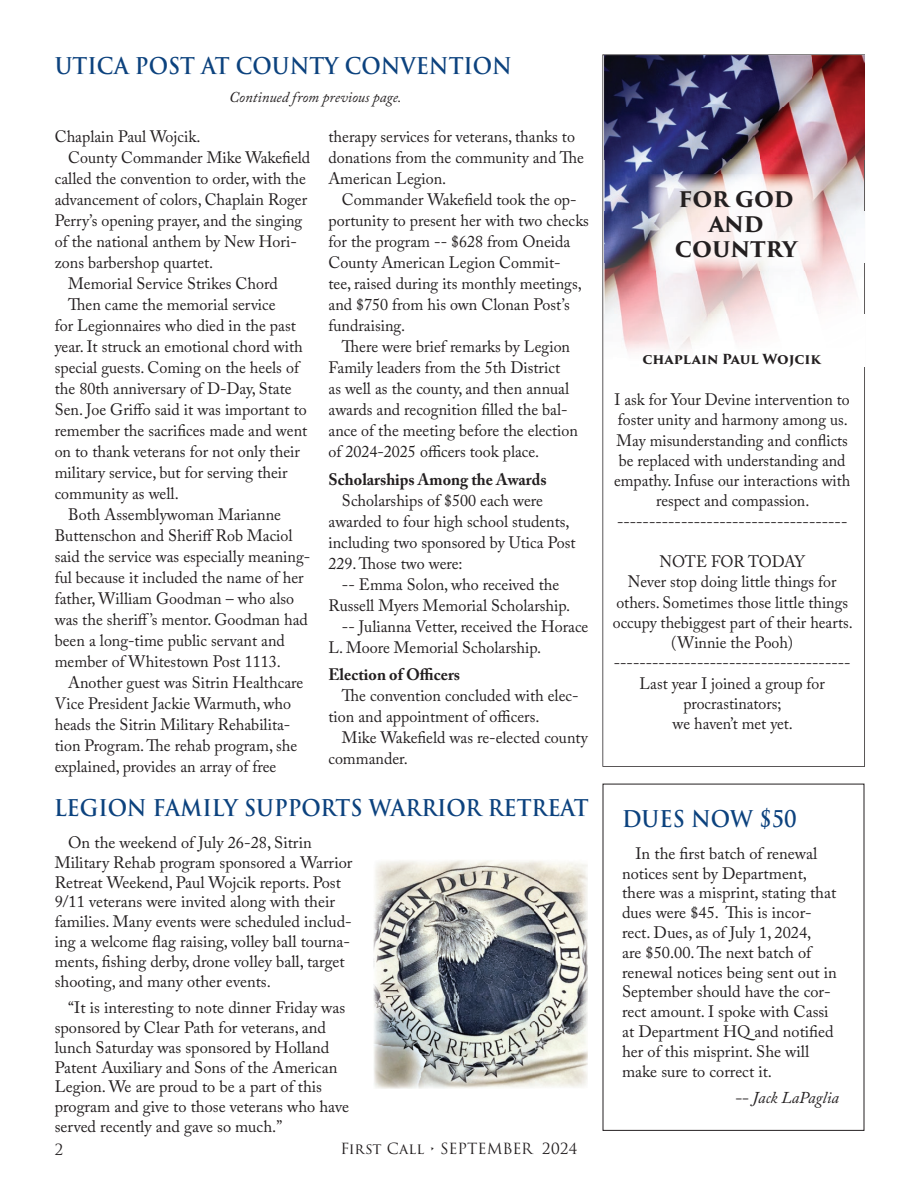
<style>
.page{position:relative;width:918px;height:1188px;background:#fff}
.page>*{position:absolute;margin:0;border:0;box-sizing:border-box;transform-origin:0 0}
.t1{font:700 22.5px "Trajan Pro";color:#0c427e;scale:.93 1}
.t2{font:700 21px/25.2px "Trajan Pro 3";color:#231f20;text-align:center}
.t3{font:16.5px/19.8px "Adobe Caslon Pro";color:#231f20}
.t4{font:16.5px/20.2px "Adobe Caslon Pro";color:#231f20;text-align:center;scale:.96 1}
.t5{font:700 16.5px "Adobe Caslon Pro";color:#231f20}
.t6{font:italic 16.5px "Adobe Caslon Pro";color:#231f20}
.t7{font:italic 15px "Adobe Caslon Pro";color:#231f20}
.t8{font:15px "Trajan Pro 3";color:#231f20}
.t9{font:700 13.5px "Trajan Pro 3";letter-spacing:-.01em;color:#231f20}
</style>
<div class="page">
<svg style="left:602px;top:54px;width:263px;height:713px"></svg>
<img style="left:604px;top:56px;width:260px;height:103px">
<img style="left:604px;top:159px;width:52px;height:52px">
<img style="left:656px;top:159px;width:156px;height:15px">
<img style="left:812px;top:159px;width:52px;height:52px">
<img style="left:604px;top:211px;width:44px;height:52px">
<img style="left:823px;top:211px;width:41px;height:52px">
<img style="left:604px;top:263px;width:52px;height:103px">
<img style="left:656px;top:271px;width:156px;height:44px">
<img style="left:812px;top:263px;width:52px;height:52px">
<img style="left:656px;top:315px;width:208px;height:51px">
<img style="left:648px;top:174px;width:175px;height:97px">
<img style="left:373px;top:860px;width:215px;height:228px">
<h1 class="t1" style="left:55px;top:52px;width:493px">UTICA POST AT COUNTY CONVENTION</h1>
<p class="t7" style="left:229px;top:88px;width:174px">Continued from previous page.</p>
<p class="t3" style="left:55px;top:126px;width:147px">Chaplain Paul Wojcik.</p>
<p class="t3" style="left:68px;top:147px;width:244px">County Commander Mike Wakefield</p>
<p class="t3" style="left:55px;top:168px;width:253px">called the convention to order, with the</p>
<p class="t3" style="left:55px;top:189px;width:254px">advancement of colors, Chaplain Roger</p>
<p class="t3" style="left:55px;top:210px;width:249px">Perry’s opening prayer, and the singing</p>
<p class="t3" style="left:55px;top:231px;width:244px">of the national anthem by New Hori-</p>
<p class="t3" style="left:55px;top:252px;width:160px">zons barbershop quartet.</p>
<p class="t3" style="left:68px;top:273px;width:211px">Memorial Service Strikes Chord</p>
<p class="t3" style="left:68px;top:294px;width:209px">Then came the memorial service</p>
<p class="t3" style="left:55px;top:315px;width:243px">for Legionnaires who died in the past</p>
<p class="t3" style="left:55px;top:336px;width:250px">year. It struck an emotional chord with</p>
<p class="t3" style="left:55px;top:357px;width:246px">special guests. Coming on the heels of</p>
<p class="t3" style="left:55px;top:378px;width:239px">the 80th anniversary of D-Day, State</p>
<p class="t3" style="left:55px;top:399px;width:253px">Sen. Joe Griffo said it was important to</p>
<p class="t3" style="left:55px;top:420px;width:254px">remember the sacrifices made and went</p>
<p class="t3" style="left:55px;top:441px;width:247px">on to thank veterans for not only their</p>
<p class="t3" style="left:55px;top:462px;width:234px">military service, but for serving their</p>
<p class="t3" style="left:55px;top:483px;width:126px">community as well.</p>
<p class="t3" style="left:68px;top:504px;width:214px">Both Assemblywoman Marianne</p>
<p class="t3" style="left:55px;top:525px;width:239px">Buttenschon and Sheriff Rob Maciol</p>
<p class="t3" style="left:55px;top:546px;width:257px">said the service was especially meaning-</p>
<p class="t3" style="left:55px;top:567px;width:250px">ful because it included the name of her</p>
<p class="t3" style="left:55px;top:588px;width:241px">father, William Goodman – who also</p>
<p class="t3" style="left:55px;top:609px;width:255px">was the sheriff’s mentor. Goodman had</p>
<p class="t3" style="left:55px;top:630px;width:232px">been a long-time public servant and</p>
<p class="t3" style="left:55px;top:651px;width:228px">member of Whitestown Post 1113.</p>
<p class="t3" style="left:68px;top:672px;width:237px">Another guest was Sitrin Healthcare</p>
<p class="t3" style="left:55px;top:693px;width:238px">Vice President Jackie Warmuth, who</p>
<p class="t3" style="left:55px;top:714px;width:237px">heads the Sitrin Military Rehabilita-</p>
<p class="t3" style="left:55px;top:735px;width:244px">tion Program. The rehab program, she</p>
<p class="t3" style="left:55px;top:756px;width:223px">explained, provides an array of free</p>
<p class="t3" style="left:328px;top:126px;width:257px;line-height:21px">therapy services for veterans, thanks to donations from the community and The<br>American Legion.</p>
<p class="t3" style="left:328px;top:189px;width:262px;line-height:21px;text-indent:13px">Commander Wakefield took the op&shy;portunity to present her with two checks for the program -- $628 from Oneida<br>County American Legion Commit-<br>tee, raised during its monthly meetings, and $750 from his own Clonan Post’s fundraising.</p>
<p class="t3" style="left:328px;top:336px;width:251px;line-height:21px;text-indent:13px">There were brief remarks by Legion Family leaders from the 5th District<br>as well as the county, and then annual awards and recognition filled the bal&shy;ance of the meeting before the election of 2024-2025 officers took place.</p>
<p class="t5" style="left:328px;top:469px;width:220px">Scholarships Among the Awards</p>
<p class="t3" style="left:328px;top:489px;width:249px;line-height:21px;text-indent:13px">Scholarships of $500 each were awarded to four high school students, including two sponsored by Utica Post<br>229. Those two were:</p>
<p class="t3" style="left:342px;top:574px;width:219px">-- Emma Solon, who received the</p>
<p class="t3" style="left:328px;top:595px;width:243px">Russell Myers Memorial Scholarship.</p>
<p class="t3" style="left:342px;top:616px;width:248px">-- Julianna Vetter, received the Horace</p>
<p class="t3" style="left:328px;top:637px;width:214px">L. Moore Memorial Scholarship.</p>
<p class="t5" style="left:328px;top:665px;width:133px">Election of Officers</p>
<p class="t3" style="left:328px;top:685px;width:252px;line-height:21px;text-indent:13px">The convention concluded with elec&shy;tion and appointment of officers.</p>
<p class="t3" style="left:328px;top:727px;width:261px;line-height:21px;text-indent:13px">Mike Wakefield was re-elected county commander.</p>
<h1 class="t1" style="left:54px;top:793px;width:576px">LEGION FAMILY SUPPORTS WARRIOR RETREAT</h1>
<p class="t3" style="left:55px;top:832px;width:299px;text-indent:13px">On the weekend of July 26-28, Sitrin Military Rehab program sponsored a Warrior Retreat Weekend, Paul Wojcik reports. Post 9/11 veterans were invited along with their families. Many events were scheduled includ&shy;ing a welcome flag raising, volley ball tourna&shy;ments, fishing derby, drone volley ball, target shooting, and many other events.</p>
<p class="t3" style="left:55px;top:998px;width:296px;text-indent:13px">“It is interesting to note dinner Friday was sponsored by Clear Path for veterans, and lunch Saturday was sponsored by Holland Patent Auxiliary and Sons of the American Legion. We are proud to be a part of this program and give to those veterans who have served recently and gave so much.”</p>
<p class="t8" style="left:55px;top:1139px;width:10px">2</p>
<p class="t8" style="left:340px;top:1139px;width:239px">First Call • SEPTEMBER 2024</p>
<p class="t2" style="left:675px;top:187px;width:124px">FOR GOD<br>AND<br>COUNTRY</p>
<p class="t9" style="left:643px;top:349px;width:180px">chaplain Paul Wojcik</p>
<p class="t4" style="left:614px;top:389px;width:248px">I ask for Your Devine intervention to foster unity and harmony among us.<br>May misunderstanding and conflicts be replaced with understanding and empathy. Infuse our interactions with respect and compassion. ------------------------------------</p>
<p class="t4" style="left:613px;top:551px;width:251px">NOTE FOR TODAY<br>Never stop doing little things for others. Sometimes those little things occupy thebiggest part of their hearts. (Winnie the Pooh) -------------------------------------<br>Last year I joined a group for procrastinators;<br>we haven’t met yet.</p>
<h1 class="t1" style="left:622px;top:805px;width:189px">DUES NOW $50</h1>
<p class="t3" style="left:622px;top:843px;width:216px;text-indent:13px">In the first batch of renewal notices sent by Department, there was a misprint, stating that dues were $45. This is incor&shy;rect. Dues, as of July 1, 2024,<br>are $50.00. The next batch of renewal notices being sent out in<br>September should have the cor&shy;rect amount. I spoke with Cassi at Department HQ and notified her of this misprint. She will make sure to correct it.</p>
<p class="t6" style="left:735px;top:1088px;width:105px">-- Jack LaPaglia</p>
</div>
